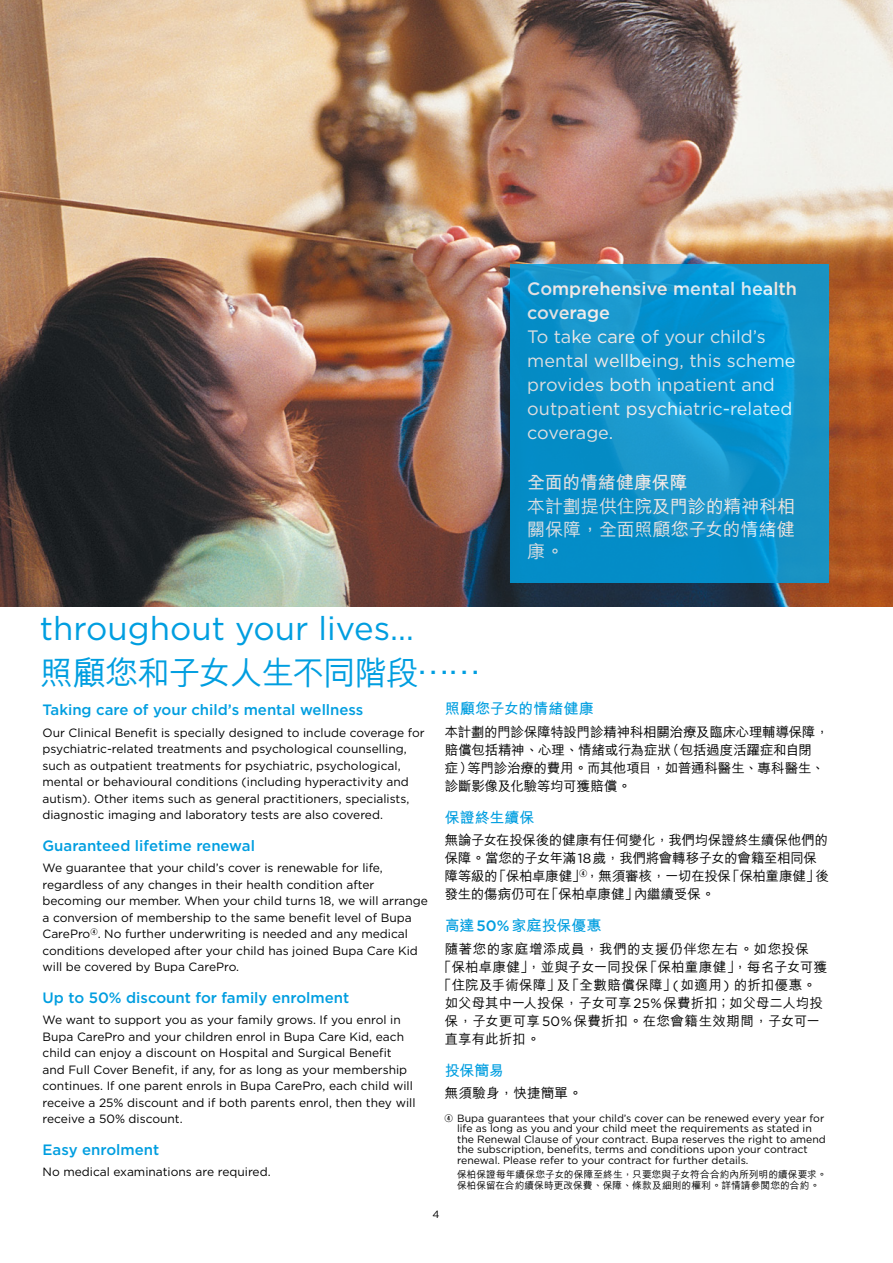
<style>
.page{position:relative;width:893px;height:1263px;background:#fff}
.page>*{position:absolute;margin:0;border:0;box-sizing:border-box;transform-origin:0 0}
.t1{font:33px "Gotham";color:#009ee0}
.t2{font:500 33px "M Hei HK";letter-spacing:-.04em;color:#009ee0}
.t3{font:18px/24px "Gotham";color:#fff}
.t4{font:500 18px/24px "Gotham";color:#fff}
.t5{font:500 18px/22.5px "M Hei HK";letter-spacing:-.005em;color:#fff;text-align:justify}
.t6{font:700 18px "M Hei HK";letter-spacing:-.005em;color:#fff}
.t7{font:500 15px "Gotham";color:#009ee0}
.t8{font:700 15px "M Hei HK";letter-spacing:-.005em;color:#009ee0}
.t9{font:500 13.5px/18px "M Hei HK";letter-spacing:-.01em;color:#000}
.t10{font:500 13.5px "M Hei HK";letter-spacing:.01em;color:#000}
.t11{font:500 13.5px "M Hei HK";letter-spacing:.025em;color:#000}
.t12{font:500 13.5px "M Hei HK";letter-spacing:.015em;color:#000}
.t13{font:500 13.5px "M Hei HK";letter-spacing:.045em;color:#000}
.t14{font:500 13.5px "M Hei HK";letter-spacing:.02em;color:#000}
.t15{font:12px/16.5px "Gotham";color:#000}
.t16{font:10.5px/10.5px "Gotham";color:#000}
.t17{font:500 9.75px/11.2px "M Hei HK";letter-spacing:.005em;color:#000}
.s1{font-family:"Gotham";font-weight:400}
.s2{font-family:"Gotham";font-weight:500}
.s3{font-family:"Combi Numerals"}
</style>
<div class="page">
<img style="left:0;top:0;width:893px;height:606px">
<svg style="left:510px;top:264px;width:319px;height:319px;fill:#0491c8"></svg>
<h2 class="t4" style="left:527px;top:276px;width:271px">Comprehensive mental health coverage</h2>
<h2 class="t3" style="left:527px;top:324px;width:270px">To take care of your child’s mental wellbeing, this scheme provides both inpatient and outpatient psychiatric-related coverage.</h2>
<h2 class="t6" style="left:527px;top:470px;width:162px">全面的情緒健康保障</h2>
<h2 class="t5" style="left:527px;top:494px;width:269px">本計劃提供住院及門診的精神科相關保障，全面照顧您子女的情緒健康。</h2>
<h1 class="t1" style="left:40px;top:608px;width:376px">throughout your lives…</h1>
<h1 class="t2" style="left:40px;top:649px;width:442px">照顧您和子女人生不同階段⋯⋯</h1>
<p class="t7" style="left:43px;top:700px;width:322px">Taking care of your child’s mental wellness</p>
<p class="t15" style="left:43px;top:724px;width:384px">Our Clinical Benefit is specially designed to include coverage for psychiatric-related treatments and psychological counselling, such as outpatient treatments for psychiatric, psychological, mental or behavioural conditions (including hyperactivity and autism). Other items such as general practitioners, specialists, diagnostic imaging and laboratory tests are also covered.</p>
<p class="t7" style="left:43px;top:836px;width:214px">Guaranteed lifetime renewal</p>
<p class="t15" style="left:43px;top:859px;width:387px">We guarantee that your child’s cover is renewable for life, regardless of any changes in their health condition after becoming our member. When your child turns 18, we will arrange a conversion of membership to the same benefit level of Bupa CarePro<sup>R</sup>. No further underwriting is needed and any medical conditions developed after your child has joined Bupa Care Kid will be covered by Bupa CarePro.</p>
<p class="t7" style="left:43px;top:988px;width:308px">Up to 50% discount for family enrolment</p>
<p class="t15" style="left:43px;top:1011px;width:374px">We want to support you as your family grows. If you enrol in Bupa CarePro and your children enrol in Bupa Care Kid, each child can enjoy a discount on Hospital and Surgical Benefit and Full Cover Benefit, if any, for as long as your membership continues. If one parent enrols in Bupa CarePro, each child will receive a 25% discount and if both parents enrol, then they will receive a 50% discount.</p>
<p class="t7" style="left:43px;top:1140px;width:118px">Easy enrolment</p>
<p class="t15" style="left:43px;top:1163px;width:230px">No medical examinations are required.</p>
<p class="t8" style="left:445px;top:698px;width:150px">照顧您子女的情緒健康</p>
<p class="t9" style="left:445px;top:722px;width:386px">本計劃的門診保障特設門診精神科相關治療及臨床心理輔導保障，賠償包括精神、心理、情緒或行為症狀（包括過度活躍症和自閉症）等門診治療的費用。而其他項目，如普通科醫生、專科醫生、診斷影像及化驗等均可獲賠償。</p>
<p class="t8" style="left:445px;top:806px;width:91px">保證終生續保</p>
<p class="t9" style="left:445px;top:830px;width:386px">無論子女在投保後的健康有任何變化，我們均保證終生續保他們的保障。當您的子女年滿<span class="s1">18</span>歲，我們將會轉移子女的會籍至相同保障等級的「保柏卓康健」<sup>R</sup>，無須審核，一切在投保「保柏童康健」後發生的傷病仍可在「保柏卓康健」內繼續受保。</p>
<p class="t8" style="left:445px;top:915px;width:158px">高達<span class="s2">50%</span>家庭投保優惠</p>
<p class="t13" style="left:445px;top:939px;width:366px">隨著您的家庭增添成員，我們的支援仍伴您左右。如您投保</p>
<p class="t10" style="left:438px;top:957px;width:391px">「保柏卓康健」，並與子女一同投保「保柏童康健」，每名子女可獲</p>
<p class="t11" style="left:438px;top:975px;width:380px">「住院及手術保障」及「全數賠償保障」<span class="s1">(</span>如適用<span class="s1">)</span> 的折扣優惠。</p>
<p class="t9" style="left:445px;top:993px;width:380px">如父母其中一人投保，子女可享<span class="s1">25%</span>保費折扣；如父母二人均投</p>
<p class="t12" style="left:445px;top:1011px;width:377px">保，子女更可享<span class="s1">50%</span>保費折扣。在您會籍生效期間，子女可一</p>
<p class="t9" style="left:445px;top:1029px;width:97px">直享有此折扣。</p>
<p class="t8" style="left:445px;top:1059px;width:61px">投保簡易</p>
<p class="t14" style="left:445px;top:1083px;width:139px">無須驗身，快捷簡單。</p>
<p class="t16" style="left:457px;top:1112px;width:370px;text-indent:-13px"><span class="s3">R</span> Bupa guarantees that your child’s cover can be renewed every year for life as long as you and your child meet the requirements as stated in the Renewal Clause of your contract. Bupa reserves the right to amend the subscription, benefits, terms and conditions upon your contract renewal. Please refer to your contract for further details.</p>
<p class="t17" style="left:457px;top:1168px;width:371px">保柏保證每年續保您子女的保障至終生，只要您與子女符合合約內所列明的續保要求。保柏保留在合約續保時更改保費、保障、條款及細則的權利。詳情請參閱您的合約。</p>
<p class="t16" style="left:432px;top:1209px;width:9px">4</p>
</div>
